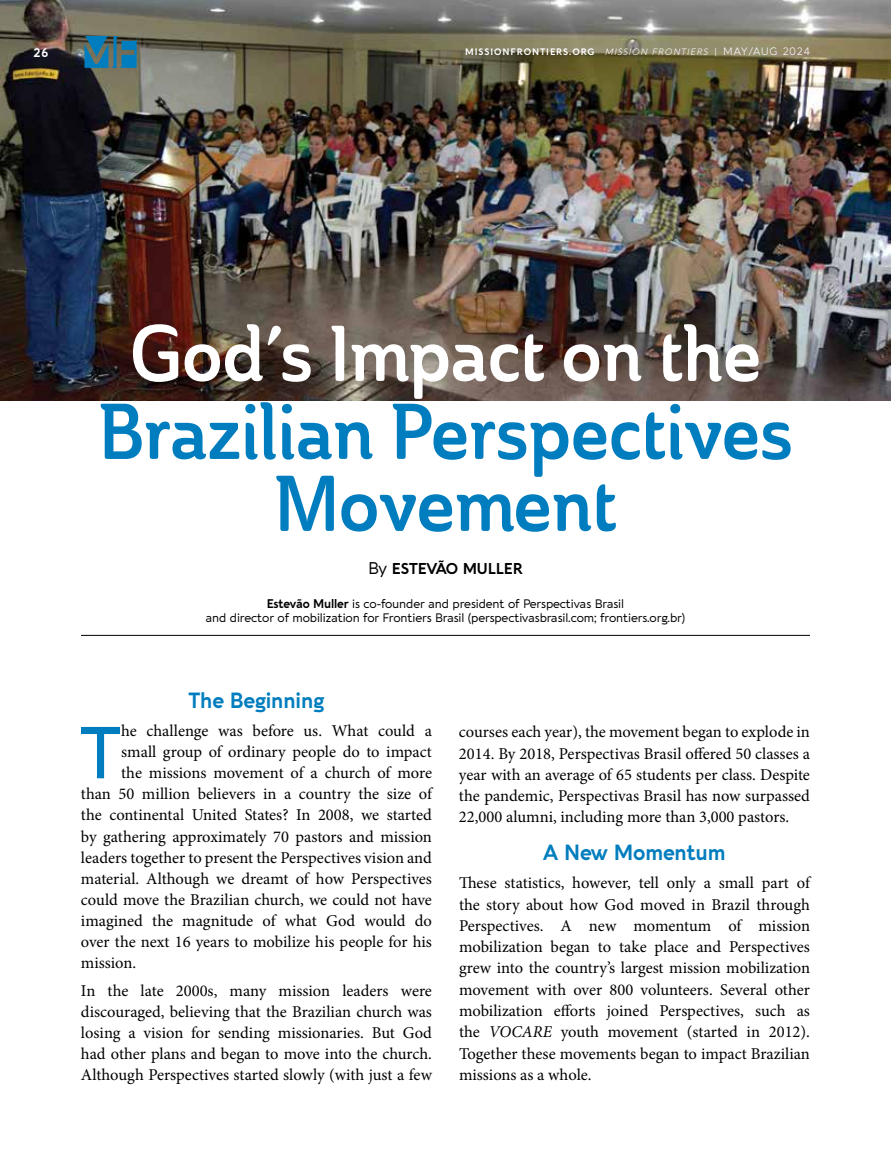
<style>
.page{position:relative;width:891px;height:1161px;background:#fff}
.page>*{position:absolute;margin:0;border:0;box-sizing:border-box;transform-origin:0 0}
.t1{font:78px/72px "Ainslie Con Dem";color:#007dbe;text-align:center}
.t2{font:78px "Ainslie Con Dem";color:#fff}
.t3{font:500 71.85px "Aquawax Pro";color:#007dbe}
.t4{font:700 21px "Aquawax Pro";letter-spacing:-.01em;color:#007dbe}
.t5{font:16.5px/21.3px "Minion Pro";letter-spacing:-.005em;color:#000;text-align:justify}
.t6{font:700 15px "Aquawax Pro";letter-spacing:-.01em;color:#000}
.t7{font:12px/13.5px "Aquawax Pro";letter-spacing:-.01em;color:#000;text-align:center}
.t8{font:700 12px "Aquawax Pro";color:#fff}
.t9{font:700 9px "Aquawax Pro";letter-spacing:.1em;color:#fff}
.s1{font-weight:300;font-style:italic}
.s2{font-weight:300}
.s3{font-weight:300;font-size:10.5px}
.s4{font-weight:400;font-size:16.5px}
.s5{font-weight:700}
.s6{font-style:italic}
</style>
<div class="page">
<img style="left:0;top:0;width:891px;height:401px">
<svg style="left:83px;top:36px;width:54px;height:32px;background:#2c718e"></svg>
<hr style="left:81px;top:635px;width:729px;height:1px;background:#000">
<p class="t8" style="left:34px;top:44px;width:16px">26</p>
<p class="t9" style="left:465px;top:45px;width:346px">MISSIONFRONTIERS.ORG <span class="s1">MISSION FRONTIERS</span> <span class="s2">|</span> <span class="s3">MAY/AUG 2024</span></p>
<h1 class="t2" style="left:130px;top:302px;width:633px">God’s Impact on the</h1>
<h1 class="t1" style="left:98px;top:396px;width:696px">Brazilian Perspectives<br>Movement</h1>
<p class="t6" style="left:368px;top:558px;width:156px"><span class="s4">By</span> ESTEVÃO MULLER</p>
<p class="t7" style="left:206px;top:596px;width:481px"><span class="s5">Estevão Muller</span> is co-founder and president of Perspectivas Brasil<br>and director of mobilization for Frontiers Brasil (perspectivasbrasil.com; frontiers.org.br)</p>
<p class="t4" style="left:189px;top:685px;width:137px">The Beginning</p>
<h2 class="t3" style="left:80px;top:700px;width:43px">T</h2>
<p class="t5" style="left:121px;top:720px;width:312px">he challenge was before us. What could a</p>
<p class="t5" style="left:121px;top:741px;width:312px">small group of ordinary people do to impact</p>
<p class="t5" style="left:121px;top:762px;width:312px">the missions movement of a church of more</p>
<p class="t5" style="left:81px;top:784px;width:353px">than 50 million believers in a country the size of</p>
<p class="t5" style="left:81px;top:805px;width:353px">the continental United States? In 2008, we started</p>
<p class="t5" style="left:81px;top:826px;width:353px">by gathering approximately 70 pastors and mission</p>
<p class="t5" style="left:81px;top:847px;width:352px">leaders together to present the Perspectives vision and</p>
<p class="t5" style="left:81px;top:868px;width:353px">material. Although we dreamt of how Perspectives</p>
<p class="t5" style="left:81px;top:889px;width:352px">could move the Brazilian church, we could not have</p>
<p class="t5" style="left:81px;top:910px;width:353px">imagined the magnitude of what God would do</p>
<p class="t5" style="left:81px;top:931px;width:352px">over the next 16 years to mobilize his people for his</p>
<p class="t5" style="left:81px;top:952px;width:57px">mission.</p>
<p class="t5" style="left:81px;top:980px;width:353px">In the late 2000s, many mission leaders were discouraged, believing that the Brazilian church was losing a vision for sending missionaries. But God had other plans and began to move into the church.<br>Although Perspectives started slowly (with just a few</p>
<p class="t5" style="left:459px;top:721px;width:353px">courses each year), the movement began to explode in 2014. By 2018, Perspectivas Brasil offered 50 classes a year with an average of 65 students per class. Despite the pandemic, Perspectivas Brasil has now surpassed 22,000 alumni, including more than 3,000 pastors.</p>
<p class="t4" style="left:543px;top:837px;width:184px">A New Momentum</p>
<p class="t5" style="left:459px;top:872px;width:353px">These statistics, however, tell only a small part of the story about how God moved in Brazil through Perspectives. A new momentum of mission mobilization began to take place and Perspectives grew into the country’s largest mission mobilization movement with over 800 volunteers. Several other mobilization efforts joined Perspectives, such as the <span class="s6">VOCARE</span> youth movement (started in 2012).<br>Together these movements began to impact Brazilian missions as a whole.</p>
</div>
